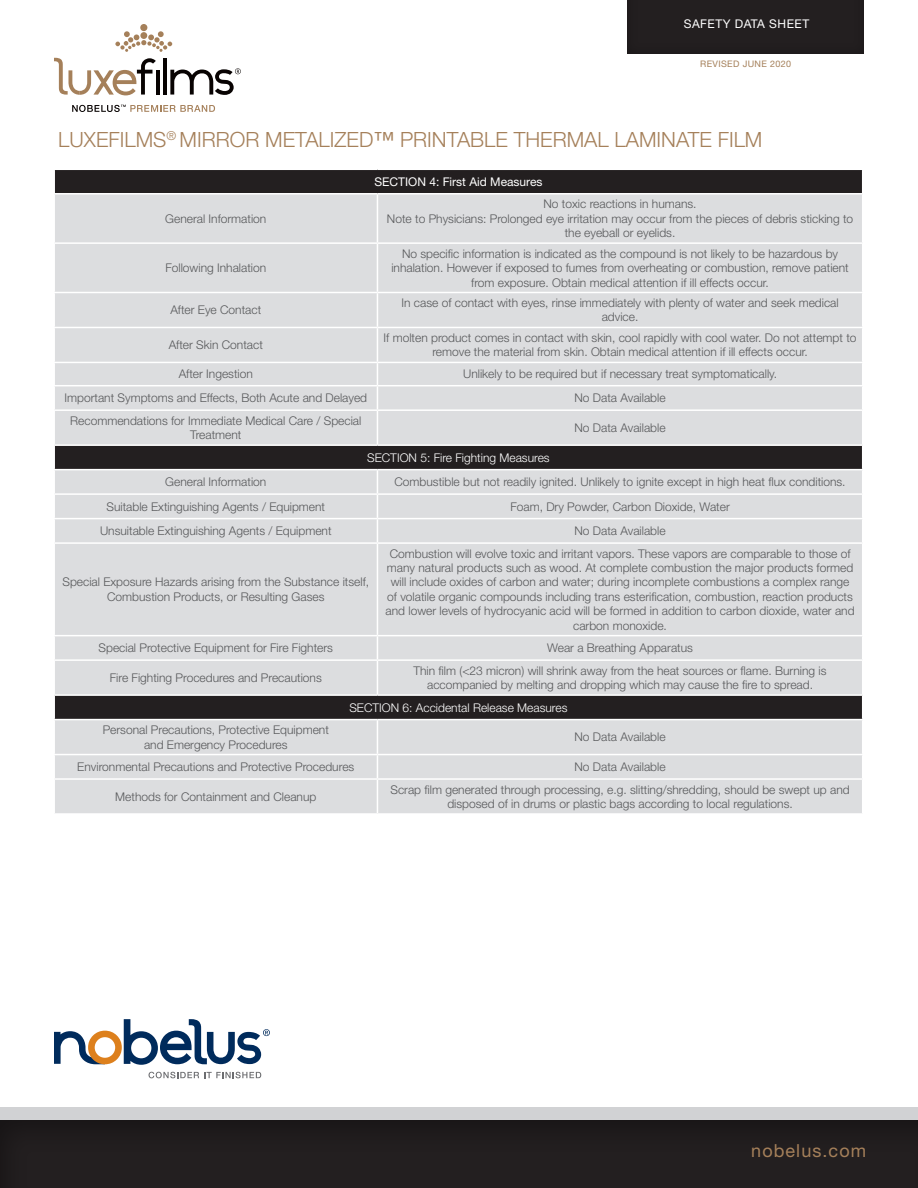
<style>
.page{position:relative;width:918px;height:1188px;background:#fff}
.page>*{position:absolute;margin:0;border:0;box-sizing:border-box;transform-origin:0 0}
.t1{font:300 21px "Helvetica Neue LT Std";color:#a5805a}
.t2{font:18px "Helvetica Neue LT Std";letter-spacing:.06em;color:#a5805a}
.t3{font:300 12px/14.4px "Helvetica Neue LT Std";color:#57585a;text-align:center}
.t4{font:300 12px "Helvetica Neue LT Std";color:#fff}
.t5{font:12px "Helvetica Neue LT Std";color:#fff}
.t6{font:12px "Helvetica Neue LT Std";letter-spacing:.04em;color:#fff}
.t7{font:9px "Helvetica Neue LT Std";letter-spacing:.04em;color:#a5805a}
.s1{font-weight:400}
</style>
<div class="page">
<div style="left:0;top:1107px;width:918px;height:33px;background:#d1d2d4"></div>
<div style="left:0;top:1119px;width:918px;height:69px;background:#231f20"></div>
<div style="left:625px;top:0;width:240px;height:54px;background:#231f20"></div>
<svg style="left:149px;top:1072px;width:112px;height:6px"></svg>
<svg style="left:54px;top:1019px;width:216px;height:46px"></svg>
<div style="left:55px;top:170px;width:807px;height:23px;background:#231f20"></div>
<svg style="left:55px;top:195px;width:807px;height:618px;background:#cdced0"></svg>
<hr style="left:377px;top:195px;width:1px;height:47px;background:#fff">
<hr style="left:53px;top:242px;width:324px;height:2px;background:#fff">
<hr style="left:377px;top:242px;width:486px;height:2px;background:#fff">
<hr style="left:377px;top:244px;width:1px;height:48px;background:#fff">
<hr style="left:53px;top:292px;width:324px;height:1px;background:#fff">
<hr style="left:377px;top:292px;width:486px;height:1px;background:#fff">
<hr style="left:377px;top:293px;width:1px;height:34px;background:#fff">
<hr style="left:53px;top:327px;width:324px;height:1px;background:#fff">
<hr style="left:377px;top:327px;width:486px;height:1px;background:#fff">
<hr style="left:377px;top:328px;width:1px;height:34px;background:#fff">
<hr style="left:53px;top:362px;width:324px;height:1px;background:#fff">
<hr style="left:377px;top:362px;width:486px;height:1px;background:#fff">
<hr style="left:53px;top:385px;width:324px;height:1px;background:#fff">
<hr style="left:377px;top:385px;width:486px;height:1px;background:#fff">
<svg style="left:377px;top:363px;width:1px;height:46px"></svg>
<hr style="left:53px;top:409px;width:324px;height:2px;background:#fff">
<hr style="left:377px;top:409px;width:486px;height:2px;background:#fff">
<hr style="left:377px;top:411px;width:1px;height:33px;background:#fff">
<hr style="left:53px;top:444px;width:324px;height:2px;background:#fff">
<hr style="left:377px;top:444px;width:486px;height:2px;background:#fff">
<hr style="left:53px;top:469px;width:324px;height:1px;background:#fff">
<hr style="left:377px;top:469px;width:486px;height:1px;background:#fff">
<hr style="left:53px;top:493px;width:324px;height:2px;background:#fff">
<hr style="left:377px;top:493px;width:486px;height:2px;background:#fff">
<hr style="left:53px;top:518px;width:324px;height:1px;background:#fff">
<hr style="left:377px;top:518px;width:486px;height:1px;background:#fff">
<svg style="left:377px;top:470px;width:1px;height:72px"></svg>
<hr style="left:53px;top:542px;width:324px;height:2px;background:#fff">
<hr style="left:377px;top:542px;width:486px;height:2px;background:#fff">
<hr style="left:377px;top:544px;width:1px;height:91px;background:#fff">
<hr style="left:53px;top:635px;width:324px;height:1px;background:#fff">
<hr style="left:377px;top:635px;width:486px;height:1px;background:#fff">
<svg style="left:377px;top:636px;width:1px;height:23px"></svg>
<hr style="left:53px;top:659px;width:324px;height:2px;background:#fff">
<hr style="left:377px;top:659px;width:486px;height:2px;background:#fff">
<hr style="left:377px;top:661px;width:1px;height:33px;background:#fff">
<hr style="left:53px;top:694px;width:324px;height:2px;background:#fff">
<hr style="left:377px;top:694px;width:486px;height:2px;background:#fff">
<hr style="left:53px;top:719px;width:324px;height:1px;background:#fff">
<hr style="left:377px;top:719px;width:486px;height:1px;background:#fff">
<hr style="left:377px;top:720px;width:1px;height:34px;background:#fff">
<hr style="left:53px;top:754px;width:324px;height:1px;background:#fff">
<hr style="left:377px;top:754px;width:486px;height:1px;background:#fff">
<svg style="left:377px;top:755px;width:1px;height:23px"></svg>
<hr style="left:53px;top:778px;width:324px;height:2px;background:#fff">
<hr style="left:377px;top:778px;width:486px;height:2px;background:#fff">
<hr style="left:377px;top:780px;width:1px;height:33px;background:#fff">
<svg style="left:54px;top:58px;width:102px;height:37px"></svg>
<hr style="left:156px;top:70px;width:4px;height:25px;background:#080302">
<hr style="left:163px;top:58px;width:4px;height:37px;background:#080302">
<svg style="left:170px;top:68px;width:71px;height:27px"></svg>
<div style="left:140px;top:24px;width:7px;height:7px;background:#a5805a;border-radius:50%"></div>
<svg style="left:115px;top:31px;width:57px;height:21px"></svg>
<svg style="left:72px;top:105px;width:143px;height:7px"></svg>
<p class="t6" style="left:684px;top:17px;width:127px">SAFETY DATA SHEET</p>
<p class="t7" style="left:700px;top:59px;width:93px">REVISED JUNE 2020</p>
<p class="t1" style="left:58px;top:127px;width:706px">LUXEFILMS<sup>®</sup> MIRROR METALIZED<span class="s1">™</span> PRINTABLE THERMAL LAMINATE FILM</p>
<p class="t3" style="left:165px;top:211px;width:103px">General Information</p>
<p class="t3" style="left:165px;top:260px;width:102px">Following Inhalation</p>
<p class="t5" style="left:374px;top:174px;width:170px">SECTION 4: First Aid Measures</p>
<p class="t3" style="left:544px;top:197px;width:155px">No toxic reactions in humans.</p>
<p class="t3" style="left:387px;top:211px;width:468px">Note to Physicians: Prolonged eye irritation may occur from the pieces of debris sticking to the eyeball or eyelids.</p>
<p class="t3" style="left:391px;top:246px;width:459px">No specific information is indicated as the compound is not likely to be hazardous by inhalation. However if exposed to fumes from overheating or combustion, remove patient from exposure. Obtain medical attention if ill effects occur.</p>
<p class="t3" style="left:170px;top:303px;width:92px">After Eye Contact</p>
<p class="t3" style="left:401px;top:295px;width:439px">In case of contact with eyes, rinse immediately with plenty of water and seek medical advice.</p>
<p class="t3" style="left:169px;top:338px;width:96px">After Skin Contact</p>
<p class="t3" style="left:384px;top:330px;width:474px">If molten product comes in contact with skin, cool rapidly with cool water. Do not attempt to remove the material from skin. Obtain medical attention if ill effects occur.</p>
<p class="t3" style="left:179px;top:367px;width:76px">After Ingestion</p>
<p class="t3" style="left:463px;top:367px;width:315px">Unlikely to be required but if necessary treat symptomatically.</p>
<p class="t3" style="left:64px;top:391px;width:304px">Important Symptoms and Effects, Both Acute and Delayed</p>
<p class="t3" style="left:575px;top:391px;width:93px">No Data Available</p>
<p class="t3" style="left:70px;top:413px;width:293px">Recommendations for Immediate Medical Care / Special<br>Treatment</p>
<p class="t3" style="left:575px;top:420px;width:93px">No Data Available</p>
<p class="t4" style="left:367px;top:450px;width:184px">SECTION 5: Fire Fighting Measures</p>
<p class="t3" style="left:165px;top:474px;width:103px">General Information</p>
<p class="t3" style="left:395px;top:474px;width:453px">Combustible but not readily ignited. Unlikely to ignite except in high heat flux conditions.</p>
<p class="t3" style="left:106px;top:499px;width:220px">Suitable Extinguishing Agents / Equipment</p>
<p class="t3" style="left:510px;top:499px;width:221px">Foam, Dry Powder, Carbon Dioxide, Water</p>
<p class="t3" style="left:100px;top:523px;width:233px">Unsuitable Extinguishing Agents / Equipment</p>
<p class="t3" style="left:575px;top:523px;width:93px">No Data Available</p>
<p class="t3" style="left:62px;top:575px;width:308px">Special Exposure Hazards arising from the Substance itself,<br>Combustion Products, or Resulting Gases</p>
<p class="t3" style="left:386px;top:546px;width:471px">Combustion will evolve toxic and irritant vapors. These vapors are comparable to those of many natural products such as wood. At complete combustion the major products formed will include oxides of carbon and water; during incomplete combustions a complex range of volatile organic compounds including trans esterification, combustion, reaction products and lower levels of hydrocyanic acid will be formed in addition to carbon dioxide, water and carbon monoxide.</p>
<p class="t3" style="left:99px;top:640px;width:236px">Special Protective Equipment for Fire Fighters</p>
<p class="t3" style="left:547px;top:640px;width:147px">Wear a Breathing Apparatus</p>
<p class="t3" style="left:110px;top:670px;width:214px">Fire Fighting Procedures and Precautions</p>
<p class="t3" style="left:414px;top:663px;width:415px">Thin film (&lt;23 micron) will shrink away from the heat sources or flame. Burning is accompanied by melting and dropping which may cause the fire to spread.</p>
<p class="t4" style="left:349px;top:700px;width:220px">SECTION 6: Accidental Release Measures</p>
<p class="t3" style="left:103px;top:722px;width:228px">Personal Precautions, Protective Equipment and Emergency Procedures</p>
<p class="t3" style="left:575px;top:730px;width:93px">No Data Available</p>
<p class="t3" style="left:77px;top:759px;width:279px">Environmental Precautions and Protective Procedures</p>
<p class="t3" style="left:575px;top:759px;width:93px">No Data Available</p>
<p class="t3" style="left:115px;top:789px;width:203px">Methods for Containment and Cleanup</p>
<p class="t3" style="left:390px;top:782px;width:461px">Scrap film generated through processing, e.g. slitting/shredding, should be swept up and disposed of in drums or plastic bags according to local regulations.</p>
<h2 class="t2" style="left:751px;top:1139px;width:116px">nobelus.com</h2>
</div>
